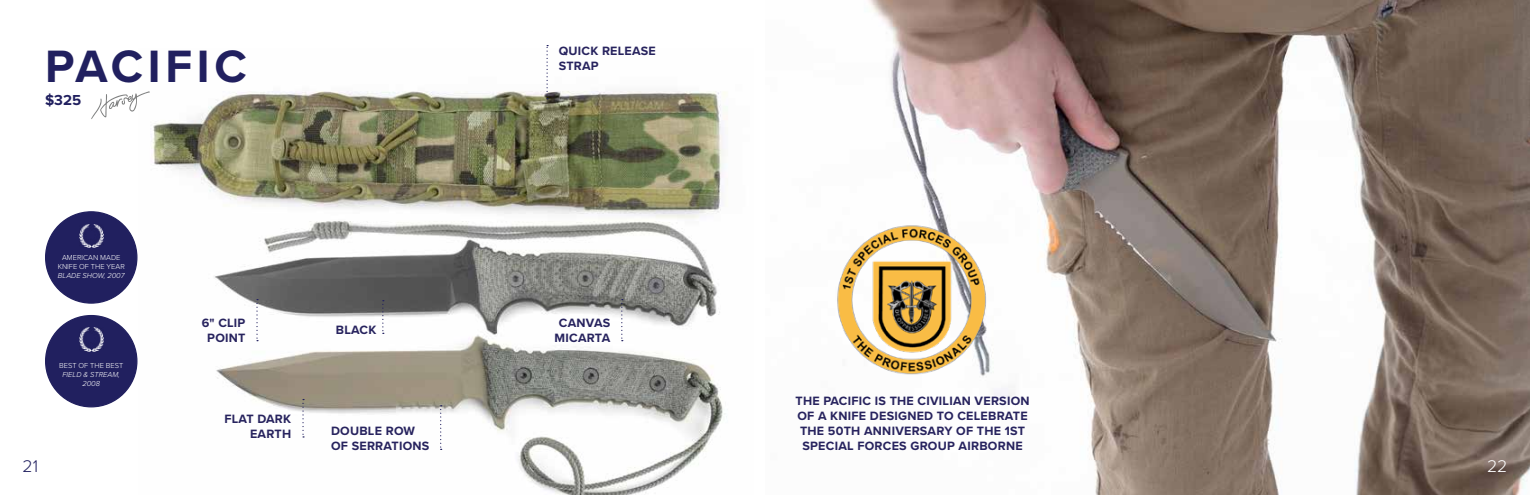
<style>
.page{position:relative;width:1530px;height:495px;background:#fff}
.page>*{position:absolute;margin:0;border:0;box-sizing:border-box;transform-origin:0 0}
.t1{font:700 47px "Proxima Nova";letter-spacing:.1em;color:#21205f}
.t2{font:300 17.5px "Proxima Nova";color:#21205f}
.t3{font:300 17.5px "Proxima Nova";color:#fff}
.t4{font:700 15px "Proxima Nova";color:#21205f}
.t5{font:700 12.5px/15px "Proxima Nova";letter-spacing:.02em;color:#27235e;text-align:center}
.t6{font:300 7.5px/9px "Proxima Nova";color:#fff;text-align:center}
.t7{font:italic 300 7.5px/9px "Proxima Nova";color:#fff;text-align:center}
</style>
<div class="page">
<img style="left:868px;top:0;width:662px;height:495px">
<img style="left:152px;top:50px;width:576px;height:445px">
<svg style="left:547px;top:45px;width:1px;height:54px"></svg>
<svg style="left:256px;top:299px;width:2px;height:42px"></svg>
<svg style="left:302px;top:399px;width:2px;height:39px"></svg>
<svg style="left:382px;top:300px;width:2px;height:34px"></svg>
<svg style="left:440px;top:405px;width:2px;height:45px"></svg>
<svg style="left:621px;top:299px;width:2px;height:42px"></svg>
<div style="left:46px;top:316px;width:91px;height:91px;background:#21205f;border-radius:50%"></div>
<img style="left:79px;top:328px;width:24px;height:23px">
<div style="left:46px;top:212px;width:91px;height:91px;background:#21205f;border-radius:50%"></div>
<img style="left:79px;top:224px;width:24px;height:23px">
<svg style="left:91px;top:91px;width:59px;height:28px"></svg>
<img style="left:837px;top:224px;width:155px;height:151px">
<h1 class="t1" style="left:45px;top:38px;width:203px">PACIFIC</h1>
<p class="t4" style="left:45px;top:91px;width:38px">$325</p>
<p class="t6" style="left:58px;top:253px;width:69px">AMERICAN MADE<br>KNIFE OF THE YEAR</p>
<p class="t7" style="left:58px;top:271px;width:68px">BLADE SHOW, 2007</p>
<p class="t6" style="left:59px;top:362px;width:66px">BEST OF THE BEST</p>
<p class="t7" style="left:63px;top:371px;width:59px">FIELD &amp; STREAM,<br>2008</p>
<p class="t5" style="left:202px;top:316px;width:45px">6" CLIP<br>POINT</p>
<p class="t5" style="left:224px;top:411px;width:68px;text-align:right">FLAT DARK<br>EARTH</p>
<p class="t5" style="left:336px;top:323px;width:42px">BLACK</p>
<p class="t5" style="left:331px;top:424px;width:100px;text-align:left">DOUBLE ROW<br>OF SERRATIONS</p>
<p class="t5" style="left:559px;top:44px;width:99px;text-align:left">QUICK RELEASE<br>STRAP</p>
<p class="t5" style="left:555px;top:316px;width:57px">CANVAS<br>MICARTA</p>
<p class="t5" style="left:796px;top:394px;width:236px">THE PACIFIC IS THE CIVILIAN VERSION<br>OF A KNIFE DESIGNED TO CELEBRATE<br>THE 50TH ANNIVERSARY OF THE 1ST<br>SPECIAL FORCES GROUP AIRBORNE</p>
<h2 class="t2" style="left:23px;top:456px;width:17px">21</h2>
<h2 class="t3" style="left:1487px;top:456px;width:22px">22</h2>
</div>
